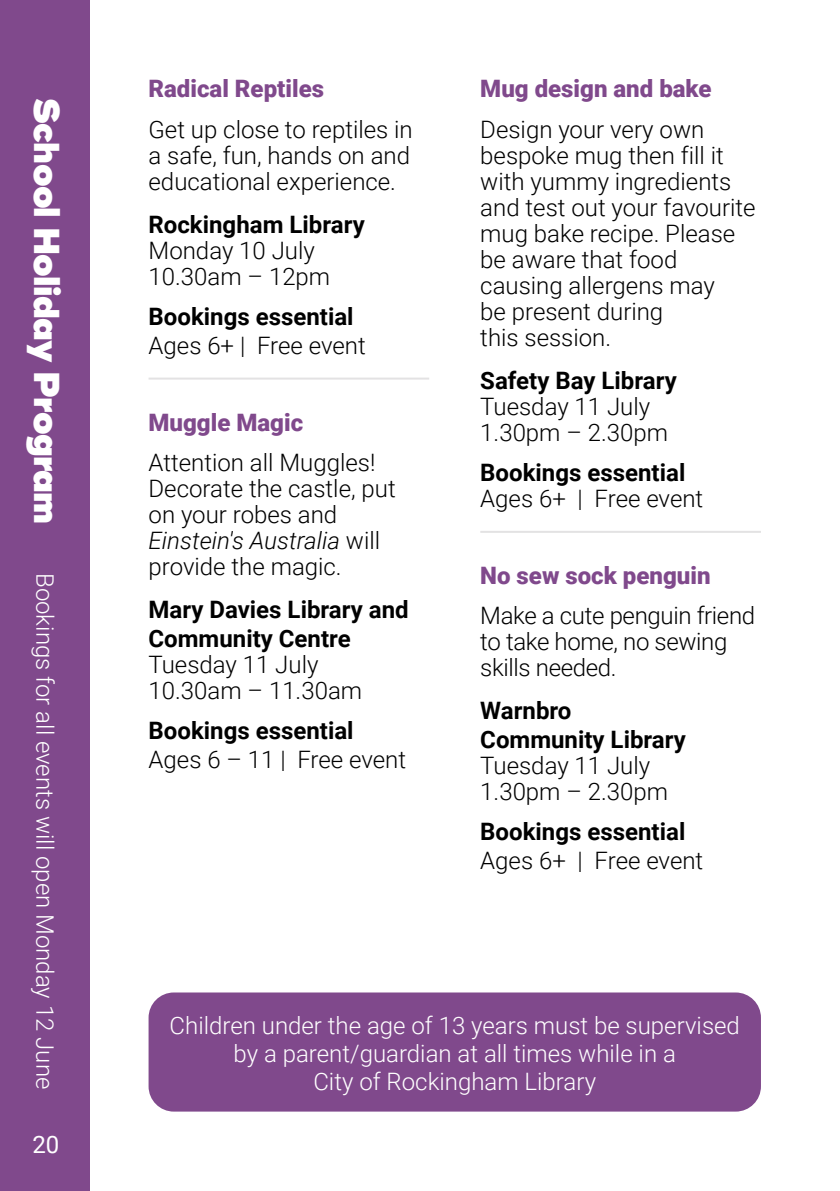
<style>
.page{position:relative;width:840px;height:1191px;background:#fff}
.page>*{position:absolute;margin:0;border:0;box-sizing:border-box;transform-origin:0 0}
.t1{font:900 36px "Ridley Grotesk";letter-spacing:-.02em;color:#fff}
.t2{font:300 24px/26px "Roboto";color:#000}
.t3{font:700 24px/28.8px "Roboto";color:#000}
.t4{font:300 24px/28px "Roboto";color:#fff;text-align:center}
.t5{font:900 24px "Roboto";color:#80498c}
.t6{font:24px "Roboto";color:#fff}
.s1{font-style:italic}
</style>
<div class="page">
<div style="left:0;top:0;width:89px;height:1191px;background:#80498c"></div>
<hr style="left:148px;top:377px;width:281px;height:2px;background:#e3e2e3">
<hr style="left:480px;top:531px;width:280px;height:2px;background:#e3e2e3">
<div style="left:148px;top:992px;width:612px;height:119px;background:#80498c;border-radius:25px"></div>
<h1 class="t1" style="left:69px;top:98px;width:427px;rotate:90deg">School Holiday Program</h1>
<p class="t4" style="left:60px;top:573px;width:518px;rotate:90deg">Bookings for all events will open Monday 12 June</p>
<p class="t6" style="left:32px;top:1127px;width:28px">20</p>
<p class="t5" style="left:148px;top:72px;width:177px">Radical Reptiles</p>
<p class="t2" style="left:148px;top:115px;width:265px;text-align:justify">Get up close to reptiles in a safe, fun, hands on and educational experience.</p>
<p class="t3" style="left:148px;top:209px;width:217px">Rockingham Library</p>
<p class="t2" style="left:148px;top:236px;width:183px">Monday 10 July<br>10.30am – 12pm</p>
<p class="t3" style="left:148px;top:301px;width:206px">Bookings essential</p>
<p class="t2" style="left:148px;top:331px;width:218px">Ages 6+ | Free event</p>
<p class="t5" style="left:148px;top:405px;width:156px">Muggle Magic</p>
<p class="t2" style="left:148px;top:448px;width:248px">Attention all Muggles!<br>Decorate the castle, put on your robes and<br><span class="s1">Einstein's Australia</span> will provide the magic.</p>
<p class="t3" style="left:148px;top:594px;width:261px">Mary Davies Library and<br>Community Centre</p>
<p class="t2" style="left:148px;top:650px;width:215px">Tuesday 11 July<br>10.30am – 11.30am</p>
<p class="t3" style="left:148px;top:715px;width:206px">Bookings essential</p>
<p class="t2" style="left:148px;top:745px;width:259px">Ages 6 – 11 | Free event</p>
<p class="t5" style="left:480px;top:72px;width:233px">Mug design and bake</p>
<p class="t2" style="left:480px;top:115px;width:277px">Design your very own bespoke mug then fill it with yummy ingredients and test out your favourite mug bake recipe. Please be aware that food causing allergens may<br>be present during<br>this session.</p>
<p class="t3" style="left:480px;top:365px;width:198px">Safety Bay Library</p>
<p class="t2" style="left:480px;top:392px;width:189px">Tuesday 11 July<br>1.30pm – 2.30pm</p>
<p class="t3" style="left:480px;top:457px;width:206px">Bookings essential</p>
<p class="t2" style="left:480px;top:484px;width:224px">Ages 6+ | Free event</p>
<p class="t5" style="left:480px;top:558px;width:231px">No sew sock penguin</p>
<p class="t2" style="left:480px;top:601px;width:276px">Make a cute penguin friend to take home, no sewing skills needed.</p>
<p class="t3" style="left:480px;top:695px;width:207px">Warnbro<br>Community Library</p>
<p class="t2" style="left:480px;top:751px;width:189px">Tuesday 11 July<br>1.30pm – 2.30pm</p>
<p class="t3" style="left:480px;top:816px;width:206px">Bookings essential</p>
<p class="t2" style="left:480px;top:846px;width:224px">Ages 6+ | Free event</p>
<p class="t4" style="left:169px;top:1010px;width:571px">Children under the age of 13 years must be supervised by a parent/guardian at all times while in a<br>City of Rockingham Library</p>
</div>
